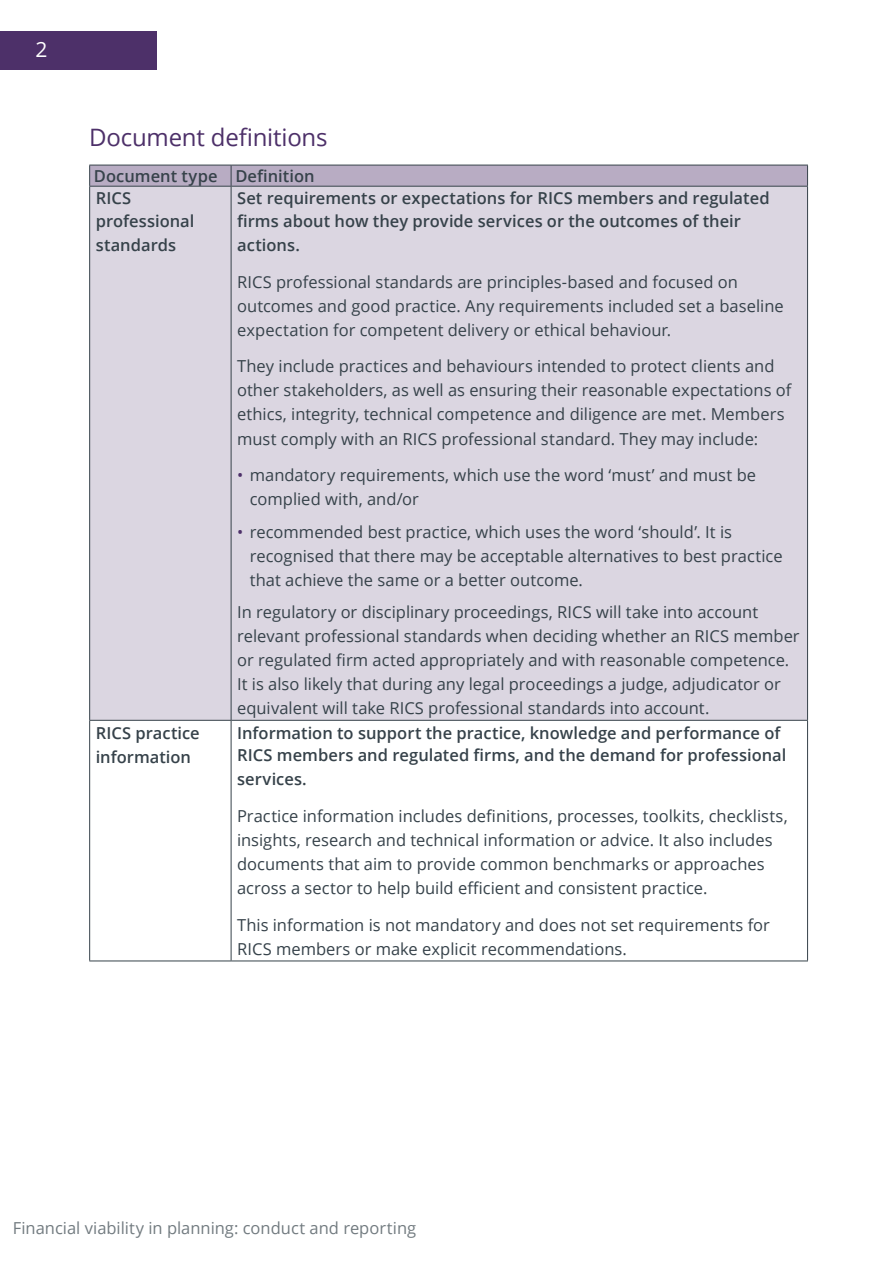
<style>
.page{position:relative;width:893px;height:1263px;background:#fff}
.page>*{position:absolute;margin:0;border:0;box-sizing:border-box;transform-origin:0 0}
.Heading_2{font:24px "Open Sans";letter-spacing:-.01em;color:#4d3069}
.Body_Text{font:16.5px/24px "Open Sans";color:#36424a}
.Body_Text-2{font:600 16.5px/22.5px "Open Sans";color:#36424a}
.t1{font:16.5px "Open Sans";color:#727b80}
.t2{font:13.5px "Open Sans";color:#fff}
.s1{font-size:21px}
.s2{color:#4d3069}
</style>
<div class="page">
<div style="left:90px;top:187px;width:717px;height:533px;background:#dbd6e1"></div>
<svg style="left:89px;top:165px;width:719px;height:21px;background:#b2a7bd"></svg>
<hr style="left:89px;top:186px;width:142px;height:1px;background:#36424a">
<hr style="left:89px;top:187px;width:1px;height:533px;background:#36424a">
<hr style="left:231px;top:186px;width:577px;height:1px;background:#36424a">
<hr style="left:231px;top:187px;width:1px;height:533px;background:#36424a">
<hr style="left:807px;top:187px;width:1px;height:533px;background:#36424a">
<hr style="left:89px;top:720px;width:142px;height:1px;background:#36424a">
<hr style="left:89px;top:721px;width:1px;height:239px;background:#36424a">
<hr style="left:231px;top:720px;width:577px;height:1px;background:#36424a">
<hr style="left:231px;top:721px;width:1px;height:239px;background:#36424a">
<hr style="left:807px;top:721px;width:1px;height:239px;background:#36424a">
<hr style="left:89px;top:960px;width:142px;height:1px;background:#36424a">
<hr style="left:231px;top:960px;width:577px;height:1px;background:#36424a">
<div style="left:0;top:31px;width:157px;height:39px;background:#4d3069"></div>
<p class="t2" style="left:35px;top:42px;width:14px">I P<span class="s1">2</span></p>
<h2 class="Heading_2" style="left:89px;top:121px;width:240px">Document definitions</h2>
<p class="Body_Text-2" style="left:94px;top:164px;width:125px">Document type</p>
<p class="Body_Text-2" style="left:235px;top:164px;width:81px">Definition</p>
<p class="Body_Text-2" style="left:96px;top:187px;width:100px">RICS professional</p>
<p class="Body_Text-2" style="left:96px;top:233px;width:82px">standards</p>
<p class="Body_Text-2" style="left:237px;top:187px;width:534px">Set requirements or expectations for RICS members and regulated firms about how they provide services or the outcomes of their</p>
<p class="Body_Text-2" style="left:237px;top:233px;width:64px">actions.</p>
<p class="Body_Text" style="left:237px;top:269px;width:548px">RICS professional standards are principles-based and focused on outcomes and good practice. Any requirements included set a baseline expectation for competent delivery or ethical behaviour.</p>
<p class="Body_Text" style="left:237px;top:354px;width:556px">They include practices and behaviours intended to protect clients and other stakeholders, as well as ensuring their reasonable expectations of ethics, integrity, technical competence and diligence are met. Members must comply with an RICS professional standard. They may include:</p>
<p class="Body_Text" style="left:250px;top:463px;width:508px;text-indent:-13px"><span class="s2">•</span> mandatory requirements, which use the word ‘must’ and must be complied with, and/or</p>
<p class="Body_Text" style="left:250px;top:519px;width:534px;text-indent:-13px"><span class="s2">•</span> recommended best practice, which uses the word ‘should’. It is recognised that there may be acceptable alternatives to best practice that achieve the same or a better outcome.</p>
<p class="Body_Text" style="left:237px;top:600px;width:564px">In regulatory or disciplinary proceedings, RICS will take into account relevant professional standards when deciding whether an RICS member or regulated firm acted appropriately and with reasonable competence.<br>It is also likely that during any legal proceedings a judge, adjudicator or equivalent will take RICS professional standards into account.</p>
<p class="Body_Text-2" style="left:96px;top:721px;width:106px;line-height:24px">RICS practice information</p>
<p class="Body_Text-2" style="left:237px;top:721px;width:551px">Information to support the practice, knowledge and performance of<br>RICS members and regulated firms, and the demand for professional</p>
<p class="Body_Text-2" style="left:237px;top:768px;width:71px">services.</p>
<p class="Body_Text" style="left:237px;top:804px;width:552px">Practice information includes definitions, processes, toolkits, checklists, insights, research and technical information or advice. It also includes documents that aim to provide common benchmarks or approaches across a sector to help build efficient and consistent practice.</p>
<p class="Body_Text" style="left:237px;top:912px;width:534px">This information is not mandatory and does not set requirements for<br>RICS members or make explicit recommendations.</p>
<p class="t1" style="left:13px;top:1217px;width:405px">Financial viability in planning: conduct and reporting</p>
</div>
